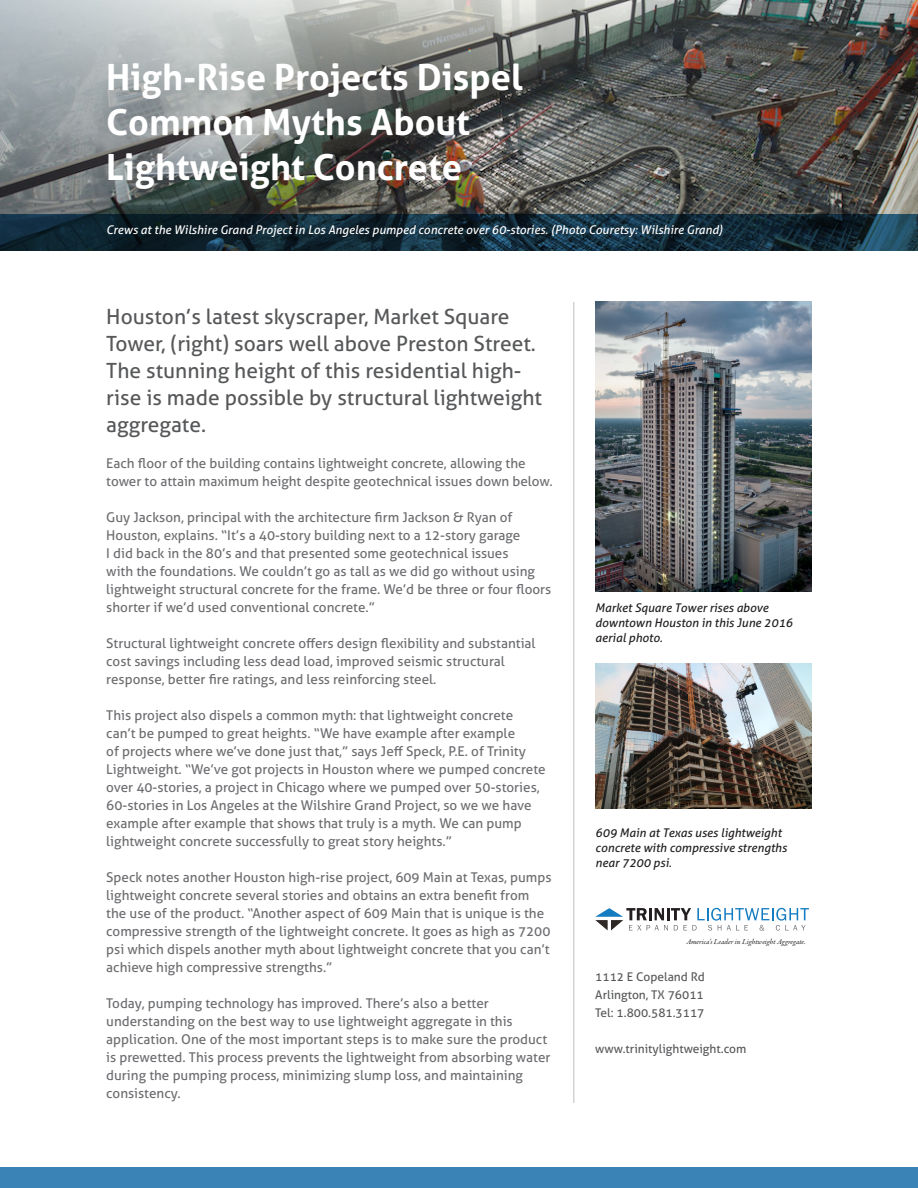
<style>
.page{position:relative;width:918px;height:1188px;background:#fff}
.page>*{position:absolute;margin:0;border:0;box-sizing:border-box;transform-origin:0 0}
.Subtitle{font:700 36px/45px "Aller";color:#fff}
.Heading5{font:21px/27px "Aller";color:#57585a}
.Body_Text_-_Left{font:13.5px/18px "Aller";color:#6c6d70}
.Image_Caption{font:italic 12px/15px "Aller";color:#231f20}
.Image_Caption-2{font:italic 12px "Aller";color:#fff}
.Text_Defaults_-_Don{font:12px "Aller";color:#57585a}
.t1{font:italic 7.5px "Garamond Premr Pro";color:#231f20}
</style>
<div class="page">
<img style="left:0;top:0;width:918px;height:214px">
<div style="left:0;top:1167px;width:918px;height:21px;background:#3983b7"></div>
<svg style="left:595px;top:908px;width:214px;height:23px"></svg>
<img style="left:595px;top:302px;width:217px;height:289px">
<hr style="left:574px;top:302px;width:1px;height:801px;background:#bcbdc0">
<img style="left:595px;top:664px;width:217px;height:144px">
<svg style="left:0;top:214px;width:918px;height:37px;background:#112a38"></svg>
<p class="Subtitle" style="left:106px;top:54px;width:418px">High-Rise Projects Dispel<br>Common Myths About</p>
<p class="Subtitle" style="left:106px;top:144px;width:357px">Lightweight Concrete</p>
<p class="Image_Caption-2" style="left:106px;top:222px;width:618px">Crews at the Wilshire Grand Project in Los Angeles pumped concrete over 60-stories. (Photo Couretsy: Wilshire Grand)</p>
<p class="Heading5" style="left:106px;top:303px;width:437px">Houston’s latest skyscraper, Market Square Tower, (right) soars well above Preston Street.<br>The stunning height of this residential high&shy;rise is made possible by structural lightweight aggregate.</p>
<p class="Body_Text_-_Left" style="left:106px;top:454px;width:448px">Each floor of the building contains lightweight concrete, allowing the tower to attain maximum height despite geotechnical issues down below.</p>
<p class="Body_Text_-_Left" style="left:106px;top:508px;width:446px">Guy Jackson, principal with the architecture firm Jackson &amp; Ryan of Houston, explains. “It’s a 40-story building next to a 12-story garage<br>I did back in the 80’s and that presented some geotechnical issues<br>with the foundations. We couldn’t go as tall as we did go without using lightweight structural concrete for the frame. We’d be three or four floors shorter if we’d used conventional concrete.”</p>
<p class="Body_Text_-_Left" style="left:106px;top:634px;width:431px">Structural lightweight concrete offers design flexibility and substantial cost savings including less dead load, improved seismic structural response, better fire ratings, and less reinforcing steel.</p>
<p class="Body_Text_-_Left" style="left:106px;top:706px;width:441px">This project also dispels a common myth: that lightweight concrete can’t be pumped to great heights. “We have example after example<br>of projects where we’ve done just that,” says Jeff Speck, P.E. of Trinity Lightweight. “We’ve got projects in Houston where we pumped concrete over 40-stories, a project in Chicago where we pumped over 50-stories, 60-stories in Los Angeles at the Wilshire Grand Project, so we we have example after example that shows that truly is a myth. We can pump lightweight concrete successfully to great story heights.”</p>
<p class="Body_Text_-_Left" style="left:106px;top:868px;width:447px">Speck notes another Houston high-rise project, 609 Main at Texas, pumps lightweight concrete several stories and obtains an extra benefit from the use of the product. “Another aspect of 609 Main that is unique is the compressive strength of the lightweight concrete. It goes as high as 7200 psi which dispels another myth about lightweight concrete that you can’t achieve high compressive strengths.”</p>
<p class="Body_Text_-_Left" style="left:106px;top:994px;width:446px">Today, pumping technology has improved. There’s also a better understanding on the best way to use lightweight aggregate in this application. One of the most important steps is to make sure the product is prewetted. This process prevents the lightweight from absorbing water during the pumping process, minimizing slump loss, and maintaining consistency.</p>
<p class="Image_Caption" style="left:595px;top:600px;width:199px">Market Square Tower rises above downtown Houston in this June 2016 aerial photo.</p>
<p class="Image_Caption" style="left:595px;top:825px;width:193px">609 Main at Texas uses lightweight concrete with compressive strengths near 7200 psi.</p>
<p class="t1" style="left:686px;top:937px;width:121px">America’s Leader in Lightweight Aggregate.</p>
<p class="Text_Defaults_-_Don" style="left:595px;top:969px;width:111px">1112 E Copeland Rd</p>
<p class="Text_Defaults_-_Don" style="left:595px;top:987px;width:110px">Arlington, TX 76011</p>
<p class="Text_Defaults_-_Don" style="left:595px;top:1005px;width:111px">Tel: 1.800.581.3117</p>
<p class="Text_Defaults_-_Don" style="left:595px;top:1041px;width:153px">www.trinitylightweight.com</p>
</div>
